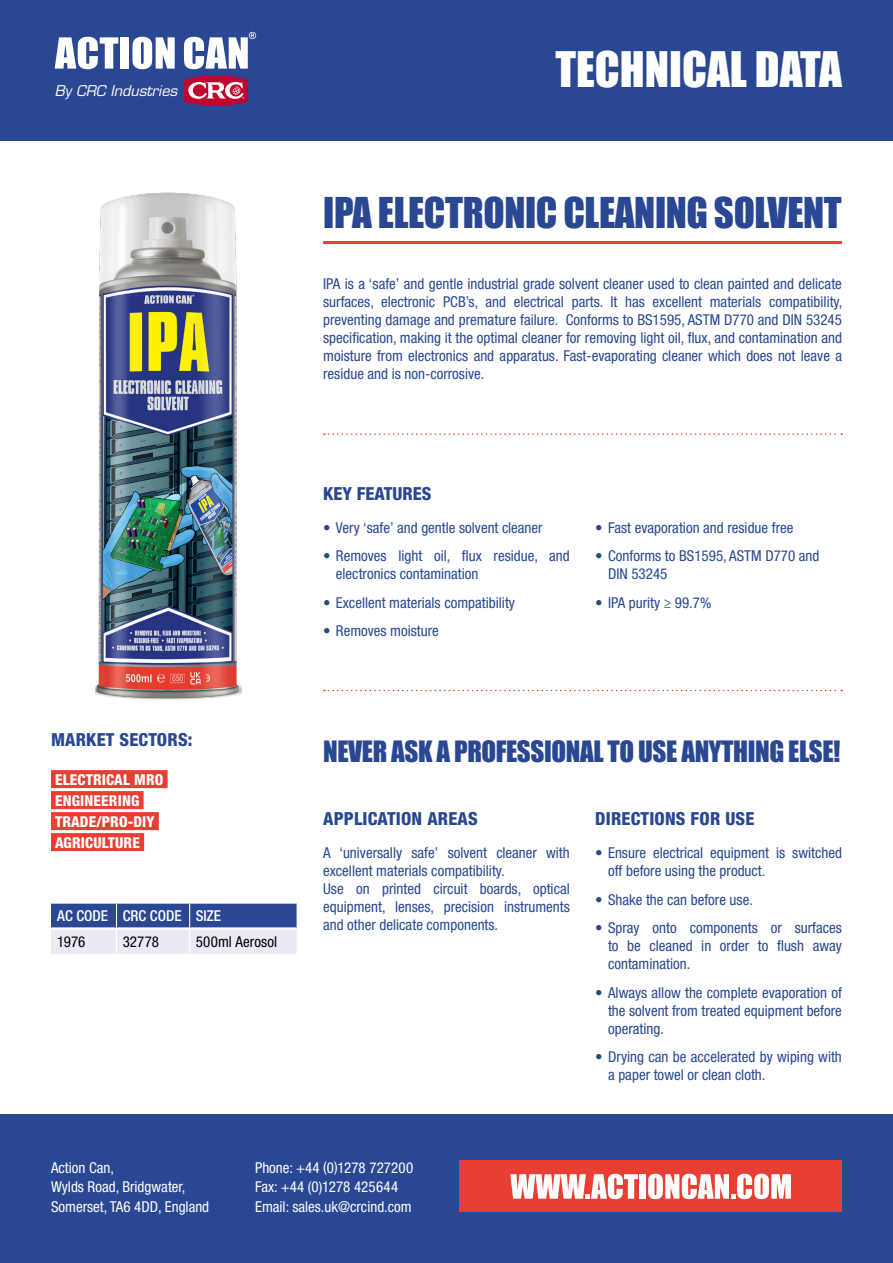
<style>
.page{position:relative;width:893px;height:1263px;background:#fff}
.page>*{position:absolute;margin:0;border:0;box-sizing:border-box;transform-origin:0 0}
.t1{font:45px "Impact";color:#fff}
.t2{font:39px "Impact";letter-spacing:-.01em;color:#294792}
.t3{font:27px "Impact";letter-spacing:-.015em;color:#294792}
.t4{font:800 condensed 18px "Helvetica Neue LT Std";letter-spacing:.01em;color:#294792}
.t5{font:condensed 15px/18px "Helvetica Neue LT Std";color:#294792}
.t6{font:condensed 15px/19.5px "Helvetica Neue LT Std";color:#fff}
.t7{font:800 condensed 15px/21px "Helvetica Neue LT Std";letter-spacing:.01em;color:#fff}
.t8{font:condensed 15px "Helvetica Neue LT Std";letter-spacing:.005em;color:#000}
.t9{font:500 condensed 15px "Helvetica Neue LT Std";color:#fff}
.t10{font:italic 14.55px "Eurostile LT Std";color:#fff}
</style>
<div class="page">
<div style="left:0;top:1114px;width:893px;height:149px;background:#294792"></div>
<div style="left:459px;top:1161px;width:383px;height:51px;background:#e83e33"></div>
<svg style="left:510px;top:1174px;width:128px;height:25px"></svg>
<div style="left:639px;top:1174px;width:7px;height:25px;background:#fff"></div>
<svg style="left:648px;top:1174px;width:143px;height:25px"></svg>
<hr style="left:323px;top:241px;width:519px;height:3px;background:#e83e33">
<svg style="left:324px;top:433px;width:518px;height:2px"></svg>
<svg style="left:324px;top:690px;width:518px;height:1px"></svg>
<img style="left:96px;top:192px;width:146px;height:508px">
<div style="left:51px;top:770px;width:117px;height:18px;background:#e83e33"></div>
<div style="left:51px;top:791px;width:93px;height:18px;background:#e83e33"></div>
<div style="left:51px;top:812px;width:108px;height:18px;background:#e83e33"></div>
<div style="left:51px;top:833px;width:93px;height:18px;background:#e83e33"></div>
<svg style="left:51px;top:904px;width:246px;height:50px;background:#919fc7"></svg>
<div style="left:0;top:0;width:893px;height:140px;background:#294792"></div>
<svg style="left:55px;top:37px;width:63px;height:32px"></svg>
<div style="left:121px;top:37px;width:8px;height:32px;background:#fff"></div>
<svg style="left:132px;top:37px;width:43px;height:32px"></svg>
<svg style="left:184px;top:32px;width:72px;height:37px"></svg>
<svg style="left:184px;top:76px;width:64px;height:30px;background:#c24669"></svg>
<p class="t10" style="left:55px;top:82px;width:124px">By CRC Industries</p>
<p class="t4" style="left:51px;top:728px;width:143px">MARKET SECTORS:</p>
<p class="t7" style="left:55px;top:769px;width:110px">ELECTRICAL MRO<br>ENGINEERING<br>TRADE/PRO-DIY<br>AGRICULTURE</p>
<p class="t9" style="left:57px;top:907px;width:165px">AC CODE CRC CODE SIZE</p>
<p class="t8" style="left:57px;top:932px;width:30px">1976</p>
<p class="t8" style="left:123px;top:932px;width:38px">32778</p>
<p class="t8" style="left:196px;top:932px;width:83px">500ml Aerosol</p>
<h1 class="t1" style="left:555px;top:34px;width:288px">TECHNICAL DATA</h1>
<h2 class="t2" style="left:323px;top:182px;width:520px">IPA ELECTRONIC CLEANING SOLVENT</h2>
<p class="t5" style="left:323px;top:275px;width:521px;text-align:justify">IPA is a ‘safe’ and gentle industrial grade solvent cleaner used to clean painted and delicate surfaces, electronic PCB’s, and electrical parts. It has excellent materials compatibility, preventing damage and premature failure. Conforms to BS1595, ASTM D770 and DIN 53245 specification, making it the optimal cleaner for removing light oil, flux, and contamination and moisture from electronics and apparatus. Fast-evaporating cleaner which does not leave a residue and is non-corrosive.</p>
<p class="t4" style="left:323px;top:483px;width:110px">KEY FEATURES</p>
<p class="t5" style="left:323px;top:518px;width:221px">• Very ‘safe’ and gentle solvent cleaner</p>
<p class="t5" style="left:336px;top:547px;width:235px;text-indent:-13px">• Removes light oil, flux residue, and electronics contamination</p>
<p class="t5" style="left:323px;top:593px;width:193px">• Excellent materials compatibility</p>
<p class="t5" style="left:323px;top:622px;width:117px">• Removes moisture</p>
<p class="t5" style="left:595px;top:518px;width:200px">• Fast evaporation and residue free</p>
<p class="t5" style="left:608px;top:547px;width:213px;text-indent:-13px">• Conforms to BS1595, ASTM D770 and<br>DIN 53245</p>
<p class="t5" style="left:595px;top:593px;width:118px">• IPA purity ≥ 99.7%</p>
<h3 class="t3" style="left:323px;top:731px;width:519px">NEVER ASK A PROFESSIONAL TO USE ANYTHING ELSE!</h3>
<p class="t4" style="left:323px;top:807px;width:156px">APPLICATION AREAS</p>
<p class="t4" style="left:595px;top:807px;width:161px">DIRECTIONS FOR USE</p>
<p class="t5" style="left:323px;top:844px;width:248px">A ‘universally safe’ solvent cleaner with excellent materials compatibility.<br>Use on printed circuit boards, optical equipment, lenses, precision instruments and other delicate components.</p>
<p class="t5" style="left:608px;top:844px;width:235px;text-indent:-13px">• Ensure electrical equipment is switched off before using the product.</p>
<p class="t5" style="left:595px;top:890px;width:159px">• Shake the can before use.</p>
<p class="t5" style="left:608px;top:919px;width:235px;text-align:justify;text-indent:-13px">• Spray onto components or surfaces to be cleaned in order to flush away contamination.</p>
<p class="t5" style="left:608px;top:983px;width:235px;text-align:justify;text-indent:-13px">• Always allow the complete evaporation of the solvent from treated equipment before operating.</p>
<p class="t5" style="left:608px;top:1048px;width:235px;text-indent:-13px">• Drying can be accelerated by wiping with a paper towel or clean cloth.</p>
<p class="t6" style="left:51px;top:1158px;width:160px">Action Can,<br>Wylds Road, Bridgwater,<br>Somerset, TA6 4DD, England</p>
<p class="t6" style="left:255px;top:1158px;width:160px">Phone: +44 (0)1278 727200<br>Fax: +44 (0)1278 425644<br>Email: sales.uk@crcind.com</p>
</div>
